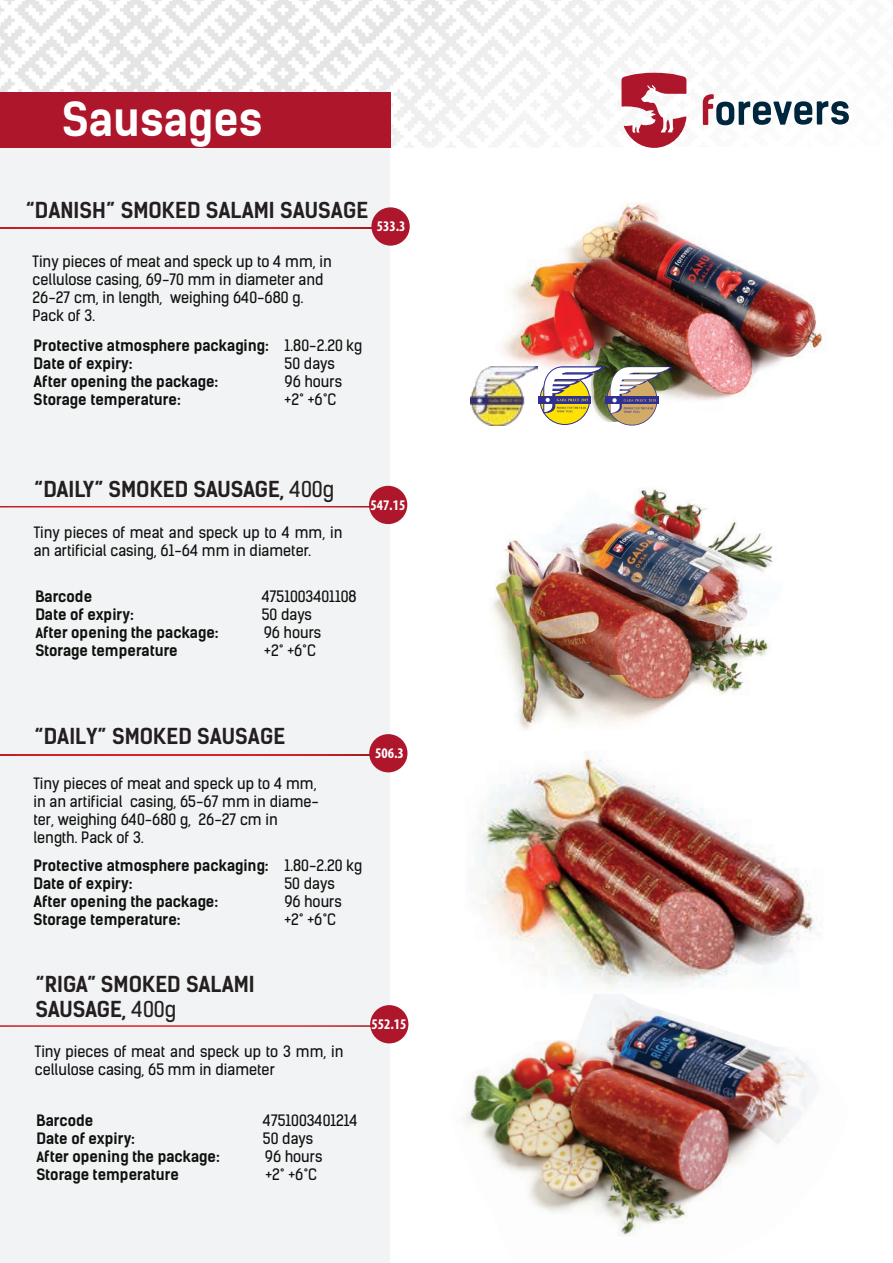
<style>
.page{position:relative;width:893px;height:1263px;background:#fff}
.page>*{position:absolute;margin:0;border:0;box-sizing:border-box;transform-origin:0 0}
.t1{font:700 45px "Kelson Sans";color:#fff}
.t2{font:700 21px/25.2px "Kelson Sans";color:#231f20}
.t3{font:15px/18px "Kelson Sans";color:#0f110f}
.t4{font:700 15px/18px "Kelson Sans";color:#0f110f}
.t5{font:700 condensed 14.7px "Myriad Pro";color:#fff}
.s1{font-weight:400}
.s2{font-size:13.5px}
</style>
<div class="page">
<img style="left:0;top:0;width:778px;height:148px">
<div style="left:0;top:140px;width:390px;height:1123px;background:#f2f3f4"></div>
<div style="left:0;top:92px;width:390px;height:56px;background:#ae172b"></div>
<hr style="left:0;top:227px;width:390px;height:2px;background:#fff">
<div style="left:371px;top:207px;width:39px;height:39px;background:#ae172b;border-radius:50%"></div>
<img style="left:488px;top:203px;width:335px;height:209px">
<img style="left:471px;top:367px;width:67px;height:58px">
<div style="left:538px;top:396px;width:53px;height:8px;background:#2e3092"></div>
<svg style="left:543px;top:367px;width:129px;height:58px"></svg>
<svg style="left:703px;top:94px;width:146px;height:31px"></svg>
<svg style="left:621px;top:73px;width:65px;height:75px"></svg>
<img style="left:463px;top:994px;width:355px;height:242px">
<hr style="left:0;top:1025px;width:385px;height:2px;background:#fff">
<div style="left:370px;top:1005px;width:38px;height:38px;background:#ae172b;border-radius:50%"></div>
<hr style="left:0;top:754px;width:384px;height:2px;background:#fff">
<div style="left:369px;top:734px;width:38px;height:38px;background:#ae172b;border-radius:50%"></div>
<img style="left:478px;top:751px;width:345px;height:237px">
<img style="left:392px;top:486px;width:381px;height:244px">
<hr style="left:0;top:506px;width:384px;height:1px;background:#fff">
<div style="left:369px;top:486px;width:38px;height:38px;background:#ae172b;border-radius:50%"></div>
<h1 class="t1" style="left:62px;top:91px;width:202px">Sausages</h1>
<h2 class="t2" style="left:26px;top:197px;width:344px">“DANISH” SMOKED SALAMI SAUSAGE</h2>
<p class="t3" style="left:33px;top:252px;width:301px">Tiny pieces of meat and speck up to 4 mm, in cellulose casing, 69-70 mm in diameter and 26-27 cm, in length, weighing 640-680 g.<br>Pack of 3.</p>
<p class="t4" style="left:34px;top:336px;width:237px">Protective atmosphere packaging:<br>Date of expiry:<br>After opening the package:<br>Storage temperature:</p>
<p class="t3" style="left:285px;top:337px;width:79px">1.80-2.20 kg<br>50 days<br>96 hours +2˚ +6˚C</p>
<p class="t5" style="left:377px;top:217px;width:30px">533.3</p>
<h2 class="t2" style="left:34px;top:476px;width:301px">“DAILY” SMOKED SAUSAGE, <span class="s1">400g</span></h2>
<p class="t3" style="left:34px;top:523px;width:310px">Tiny pieces of meat and speck up to 4 mm, in an artificial casing, 61-64 mm in diameter.</p>
<p class="t4" style="left:35px;top:588px;width:58px">Barcode</p>
<p class="t3" style="left:262px;top:588px;width:96px">4751003401108</p>
<p class="t4" style="left:35px;top:606px;width:100px">Date of expiry:</p>
<p class="t3" style="left:262px;top:606px;width:52px">50 days</p>
<p class="t4" style="left:35px;top:624px;width:185px"><span class="s2">A</span>fter opening the package:</p>
<p class="t3" style="left:264px;top:624px;width:59px">96 hours</p>
<p class="t4" style="left:35px;top:642px;width:144px">Storage temperature</p>
<p class="t3" style="left:264px;top:642px;width:53px">+2˚ +6˚C</p>
<p class="t5" style="left:370px;top:496px;width:36px">547.15</p>
<h2 class="t2" style="left:35px;top:723px;width:252px">“DAILY” SMOKED SAUSAGE</h2>
<p class="t3" style="left:33px;top:774px;width:287px">Tiny pieces of meat and speck up to 4 mm, in an artificial casing, 65-67 mm in diame&shy;ter, weighing 640-680 g, 26-27 cm in length. Pack of 3.</p>
<p class="t4" style="left:33px;top:856px;width:237px">Protective atmosphere packaging:<br>Date of expiry:<br>After opening the package:<br>Storage temperature:</p>
<p class="t3" style="left:284px;top:857px;width:79px">1.80-2.20 kg<br>50 days<br>96 hours +2˚ +6˚C</p>
<p class="t5" style="left:375px;top:743px;width:30px">506.3</p>
<h2 class="t2" style="left:35px;top:971px;width:221px">“RIGA” SMOKED SALAMI<br>SAUSAGE, <span class="s1">400g</span></h2>
<p class="t3" style="left:35px;top:1043px;width:310px">Tiny pieces of meat and speck up to 3 mm, in cellulose casing, 65 mm in diameter</p>
<p class="t4" style="left:37px;top:1112px;width:58px">Barcode</p>
<p class="t3" style="left:263px;top:1112px;width:96px">4751003401214</p>
<p class="t4" style="left:37px;top:1130px;width:100px">Date of expiry:</p>
<p class="t3" style="left:263px;top:1130px;width:52px">50 days</p>
<p class="t4" style="left:37px;top:1148px;width:185px"><span class="s2">A</span>fter opening the package:</p>
<p class="t3" style="left:265px;top:1148px;width:59px">96 hours</p>
<p class="t4" style="left:37px;top:1166px;width:144px">Storage temperature</p>
<p class="t3" style="left:265px;top:1166px;width:53px">+2˚ +6˚C</p>
<p class="t5" style="left:372px;top:1014px;width:36px">552.15</p>
</div>
